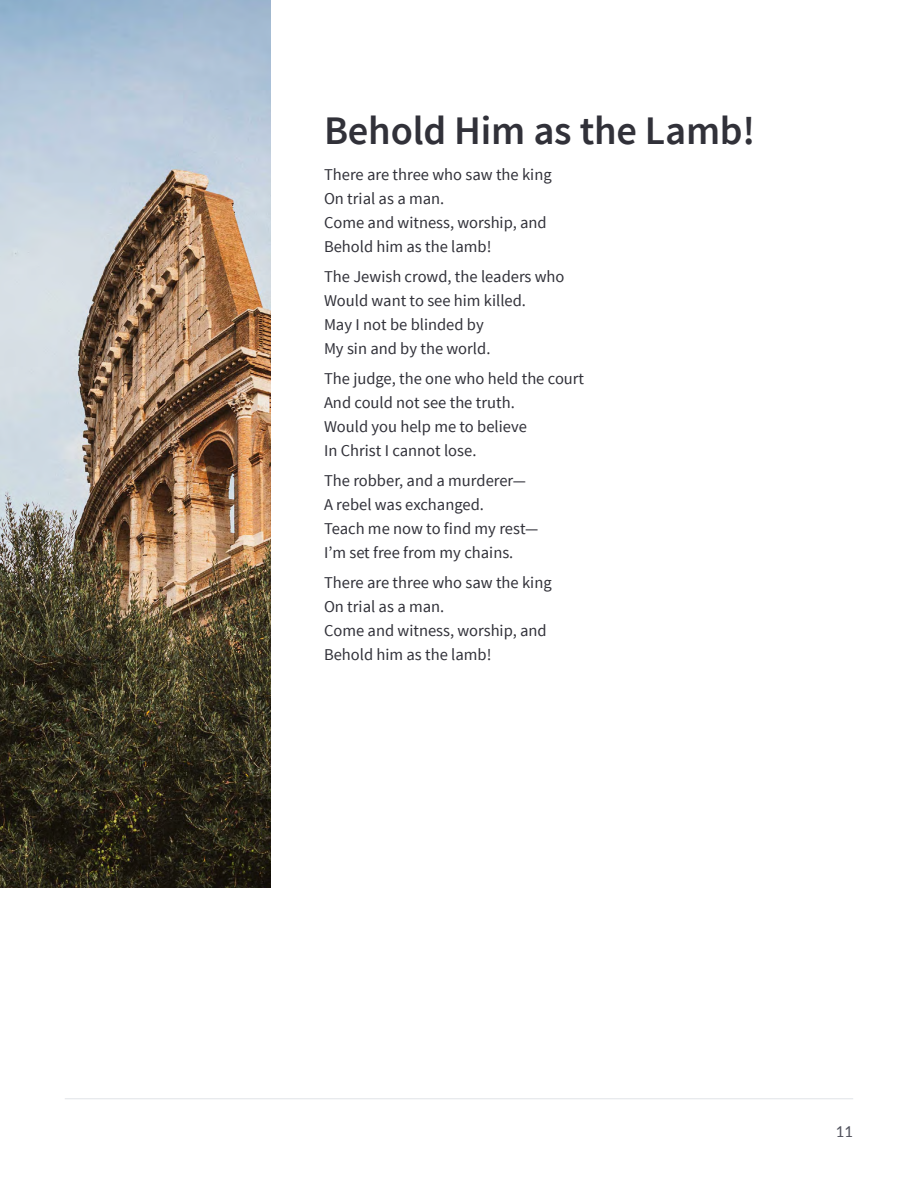
<style>
.page{position:relative;width:918px;height:1188px;background:#fff}
.page>*{position:absolute;margin:0;border:0;box-sizing:border-box;transform-origin:0 0}
.t1{font:600 40.5px "Source Sans Pro";letter-spacing:-.005em;color:#313139}
.t2{font:16.5px/24px "Source Sans Pro";color:#313139}
.t3{font:15px "Lato";color:#4f505b}
</style>
<div class="page">
<hr style="left:65px;top:1098px;width:788px;height:1px;background:#e4e6ea">
<img style="left:0;top:0;width:271px;height:888px">
<h1 class="t1" style="left:324px;top:105px;width:433px">Behold Him as the Lamb!</h1>
<p class="t2" style="left:324px;top:163px;width:229px">There are three who saw the king<br>On trial as a man.<br>Come and witness, worship, and<br>Behold him as the lamb!</p>
<p class="t2" style="left:324px;top:265px;width:242px">The Jewish crowd, the leaders who<br>Would want to see him killed.<br>May I not be blinded by<br>My sin and by the world.</p>
<p class="t2" style="left:324px;top:367px;width:262px">The judge, the one who held the court<br>And could not see the truth.<br>Would you help me to believe<br>In Christ I cannot lose.</p>
<p class="t2" style="left:324px;top:469px;width:216px">The robber, and a murderer—<br>A rebel was exchanged.<br>Teach me now to find my rest—<br>I’m set free from my chains.</p>
<p class="t2" style="left:324px;top:571px;width:229px">There are three who saw the king<br>On trial as a man.<br>Come and witness, worship, and<br>Behold him as the lamb!</p>
<p class="t3" style="left:836px;top:1121px;width:19px">11</p>
</div>
